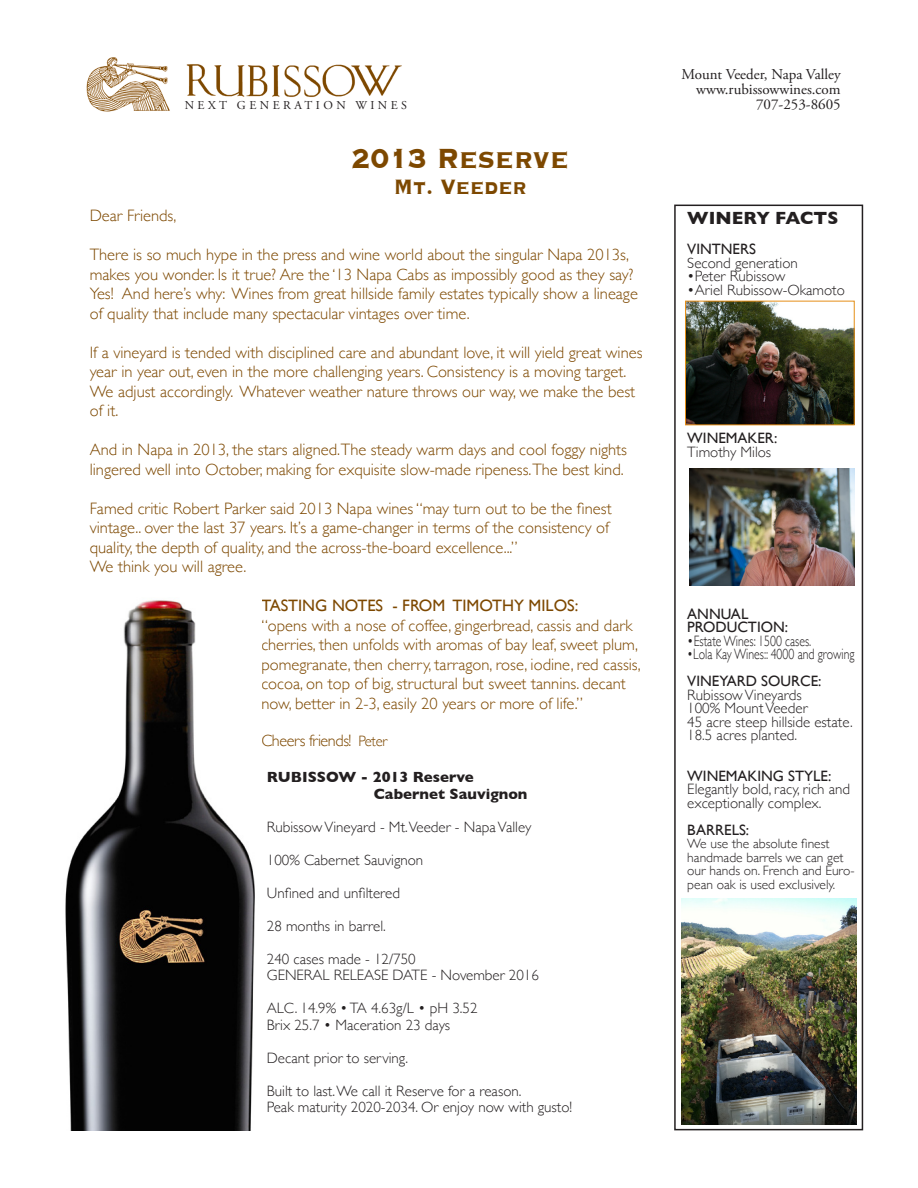
<style>
.page{position:relative;width:918px;height:1188px;background:#fff}
.page>*{position:absolute;margin:0;border:0;box-sizing:border-box;transform-origin:0 0}
.t1{font:700 36px "Copperplate";color:#7d4800;scale:.86 1}
.t2{font:700 27px "Copperplate";color:#7d4800;scale:.86 1}
.t3{font:700 18px "Gill Sans";color:#231f20}
.t4{font:300 16.5px/19.5px "Gill Sans";color:#7d4800}
.t5{font:300 16.5px "Gill Sans";letter-spacing:-.025em;color:#7d4800}
.t6{font:300 15px/13.5px "Gill Sans";color:#231f20}
.t7{font:15px "Gill Sans";color:#231f20}
.t8{font:15px "Adobe Garamond Pro";color:#231f20}
.t9{font:700 15px "Gill Sans";color:#231f20}
.t10{font:300 15px "Gill Sans";color:#231f20;scale:.79 1}
.t11{font:300 15px "Gill Sans";color:#231f20;scale:.85 1}
.t12{font:300 13.5px/13.5px "Gill Sans";color:#231f20}
.t13{font:12px "Adobe Garamond Pro";letter-spacing:.29em;color:#231f20}
.s1{font-weight:400}
.s2{font-size:15px}
</style>
<div class="page">
<img style="left:86px;top:57px;width:84px;height:55px">
<img style="left:186px;top:64px;width:216px;height:33px">
<img style="left:65px;top:600px;width:190px;height:530px">
<div style="left:674px;top:205px;width:189px;height:925px;border:2px solid #231f20"></div>
<img style="left:681px;top:898px;width:176px;height:226px">
<img style="left:687px;top:303px;width:166px;height:120px">
<div style="left:685px;top:301px;width:170px;height:124px;border:1px solid #e68f18"></div>
<img style="left:689px;top:469px;width:166px;height:116px">
<p class="t13" style="left:185px;top:98px;width:224px">NEXT GENERATION WINES</p>
<p class="t1" style="left:352px;top:135px;width:254px">2013 Reserve</p>
<p class="t2" style="left:394px;top:169px;width:156px">Mt. Veeder</p>
<p class="t4" style="left:90px;top:205px;width:88px">Dear Friends,</p>
<p class="t4" style="left:90px;top:244px;width:545px">There is so much hype in the press and wine world about the singular Napa 2013s, makes you wonder. Is it true? Are the ‘13 Napa Cabs as impossibly good as they say?</p>
<p class="t4" style="left:90px;top:283px;width:550px">Yes! And here’s why: Wines from great hillside family estates typically show a lineage of quality that include many spectacular vintages over time.</p>
<p class="t4" style="left:90px;top:342px;width:554px">If a vineyard is tended with disciplined care and abundant love, it will yield great wines year in year out, even in the more challenging years. Consistency is a moving target.<br>We adjust accordingly. Whatever weather nature throws our way, we make the best of it.</p>
<p class="t4" style="left:90px;top:439px;width:539px">And in Napa in 2013, the stars aligned.The steady warm days and cool foggy nights lingered well into October, making for exquisite slow-made ripeness.The best kind.</p>
<p class="t4" style="left:90px;top:498px;width:523px">Famed critic Robert Parker said 2013 Napa wines “may turn out to be the finest vintage.. over the last 37 years. It’s a game-changer in terms of the consistency of quality, the depth of quality, and the across-the-board excellence...”</p>
<p class="t4" style="left:90px;top:556px;width:158px">We think you will agree.</p>
<p class="t4" style="left:261px;top:595px;width:381px"><span class="s1">TASTING NOTES - FROM TIMOTHY MILOS:<br></span>“opens with a nose of coffee, gingerbread, cassis and dark cherries, then unfolds with aromas of bay leaf, sweet plum, pomegranate, then cherry, tarragon, rose, iodine, red cassis, cocoa, on top of big, structural but sweet tannins. decant now, better in 2-3, easily 20 years or more of life.”</p>
<p class="t5" style="left:261px;top:728px;width:127px">Cheers friends! <span class="s2">Peter</span></p>
<p class="t9" style="left:267px;top:766px;width:209px">RUBISSOW - 2013 Reserve</p>
<p class="t9" style="left:374px;top:782px;width:155px">Cabernet Sauvignon</p>
<p class="t6" style="left:267px;top:820px;width:266px">Rubissow Vineyard - Mt.Veeder - Napa Valley</p>
<p class="t6" style="left:267px;top:853px;width:158px">100% Cabernet Sauvignon</p>
<p class="t6" style="left:267px;top:886px;width:135px">Unfined and unfiltered</p>
<p class="t6" style="left:267px;top:919px;width:120px">28 months in barrel.</p>
<p class="t6" style="left:267px;top:952px;width:150px">240 cases made - 12/750</p>
<p class="t6" style="left:267px;top:968px;width:274px">GENERAL RELEASE DATE - November 2016</p>
<p class="t6" style="left:267px;top:1001px;width:212px">ALC. 14.9% • TA 4.63g/L • pH 3.52</p>
<p class="t6" style="left:267px;top:1018px;width:185px">Brix 25.7 • Maceration 23 days</p>
<p class="t6" style="left:267px;top:1051px;width:143px">Decant prior to serving.</p>
<p class="t6" style="left:267px;top:1084px;width:256px">Built to last. We call it Reserve for a reason.</p>
<p class="t6" style="left:267px;top:1100px;width:307px">Peak maturity 2020-2034. Or enjoy now with gusto!</p>
<p class="t8" style="left:681px;top:65px;width:161px">Mount Veeder, Napa Valley</p>
<p class="t8" style="left:696px;top:80px;width:146px">www.rubissowwines.com</p>
<p class="t8" style="left:756px;top:95px;width:86px">707-253-8605</p>
<p class="t3" style="left:687px;top:204px;width:153px">WINERY FACTS</p>
<p class="t7" style="left:687px;top:241px;width:70px">VINTNERS</p>
<p class="t6" style="left:687px;top:256px;width:112px">Second generation</p>
<p class="t6" style="left:687px;top:269px;width:100px">•Peter Rubissow</p>
<p class="t6" style="left:687px;top:283px;width:159px">•Ariel Rubissow-Okamoto</p>
<p class="t7" style="left:687px;top:430px;width:92px">WINEMAKER:</p>
<p class="t6" style="left:687px;top:445px;width:85px">Timothy Milos</p>
<p class="t7" style="left:687px;top:605px;width:63px">ANNUAL</p>
<p class="t7" style="left:687px;top:619px;width:102px">PRODUCTION:</p>
<p class="t11" style="left:687px;top:629px;width:148px">•Estate Wines: 1500 cases.</p>
<p class="t10" style="left:687px;top:643px;width:213px">•Lola Kay Wines:: 4000 and growing</p>
<p class="t7" style="left:687px;top:673px;width:136px">VINEYARD SOURCE:</p>
<p class="t6" style="left:687px;top:688px;width:116px">Rubissow Vineyards</p>
<p class="t6" style="left:687px;top:701px;width:122px">100% Mount Veeder</p>
<p class="t6" style="left:687px;top:715px;width:167px">45 acre steep hillside estate.<br>18.5 acres planted.</p>
<p class="t7" style="left:687px;top:767px;width:146px">WINEMAKING STYLE:</p>
<p class="t6" style="left:687px;top:782px;width:164px">Elegantly bold, racy, rich and exceptionally complex.</p>
<p class="t7" style="left:687px;top:821px;width:63px">BARRELS:</p>
<p class="t12" style="left:687px;top:837px;width:169px">We use the absolute finest handmade barrels we can get our hands on. French and Euro&shy;pean oak is used exclusively.</p>
</div>
